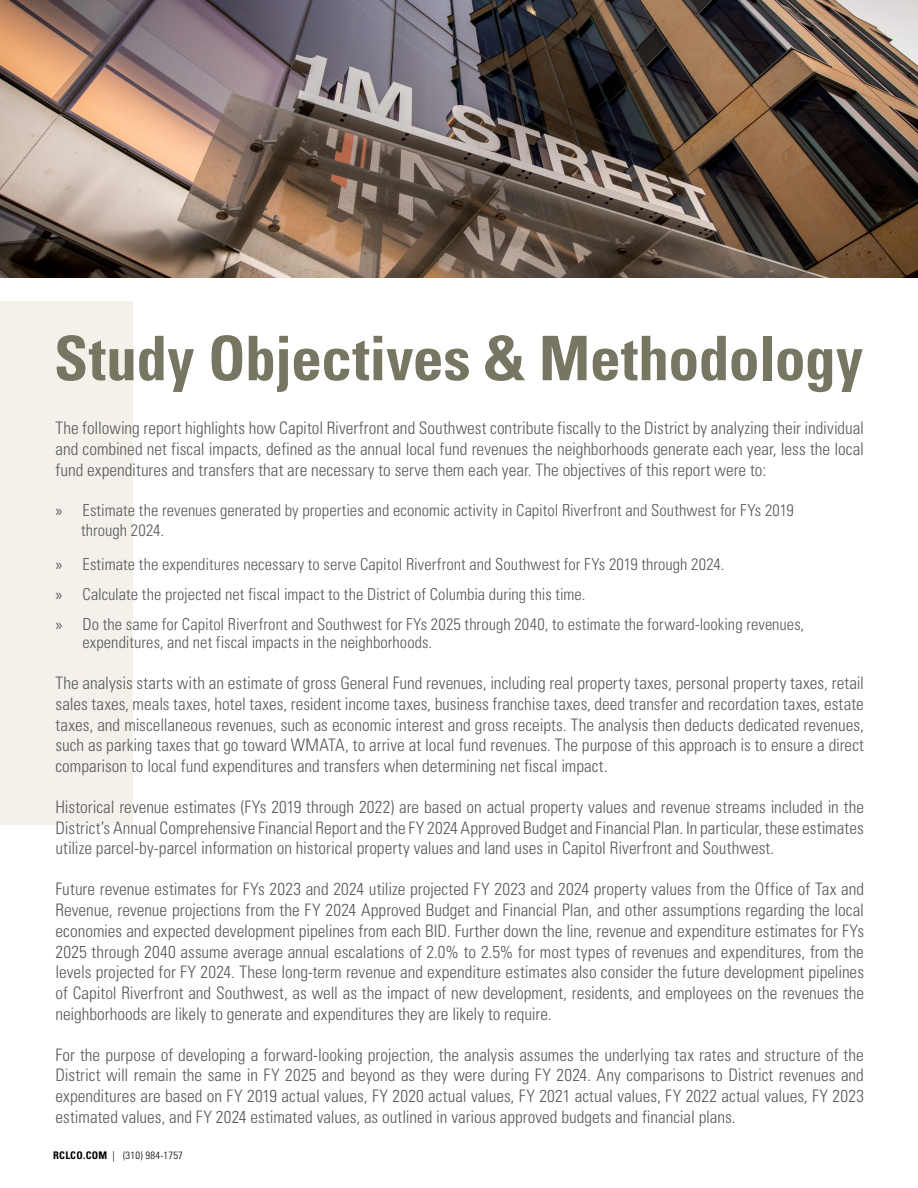
<style>
.page{position:relative;width:918px;height:1188px;background:#fff}
.page>*{position:absolute;margin:0;border:0;box-sizing:border-box;transform-origin:0 0}
.t1{font:700 condensed 61.5px "Univers";letter-spacing:-.005em;color:#767662}
.t2{font:300 condensed 17.25px/20.7px "Univers";color:#58595b;text-align:justify}
.t3{font:300 condensed 16.5px/30px "Univers";letter-spacing:.005em;color:#58595b}
.t4{font:300 condensed 10.5px "Univers";letter-spacing:.025em;color:#000}
.s1{font-family:"Myriad Pro";font-weight:400;font-stretch:normal}
.s2{font-weight:700}
</style>
<div class="page">
<div style="left:0;top:302px;width:133px;height:523px;background:#f4f1eb"></div>
<img style="left:0;top:0;width:918px;height:278px">
<h1 class="t1" style="left:54px;top:321px;width:811px">Study Objectives &amp; Methodology</h1>
<p class="t2" style="left:56px;top:418px;width:810px">The following report highlights how Capitol Riverfront and Southwest contribute fiscally to the District by analyzing their individual and combined net fiscal impacts, defined as the annual local fund revenues the neighborhoods generate each year, less the local fund expenditures and transfers that are necessary to serve them each year. The objectives of this report were to:</p>
<p class="t3" style="left:81px;top:500px;width:714px;line-height:19.8px;text-indent:-26px"><span class="s1">»</span> Estimate the revenues generated by properties and economic activity in Capitol Riverfront and Southwest for FYs 2019 through 2024.</p>
<p class="t3" style="left:56px;top:550px;width:750px"><span class="s1">»</span> Estimate the expenditures necessary to serve Capitol Riverfront and Southwest for FYs 2019 through 2024.<br><span class="s1">»</span> Calculate the projected net fiscal impact to the District of Columbia during this time.<br><span class="s1">»</span> Do the same for Capitol Riverfront and Southwest for FYs 2025 through 2040, to estimate the forward-looking revenues,</p>
<p class="t3" style="left:82px;top:628px;width:351px">expenditures, and net fiscal impacts in the neighborhoods.</p>
<p class="t2" style="left:56px;top:673px;width:810px">The analysis starts with an estimate of gross General Fund revenues, including real property taxes, personal property taxes, retail sales taxes, meals taxes, hotel taxes, resident income taxes, business franchise taxes, deed transfer and recordation taxes, estate taxes, and miscellaneous revenues, such as economic interest and gross receipts. The analysis then deducts dedicated revenues, such as parking taxes that go toward WMATA, to arrive at local fund revenues. The purpose of this approach is to ensure a direct comparison to local fund expenditures and transfers when determining net fiscal impact.</p>
<p class="t2" style="left:56px;top:797px;width:810px">Historical revenue estimates (FYs 2019 through 2022) are based on actual property values and revenue streams included in the District’s Annual Comprehensive Financial Report and the FY 2024 Approved Budget and Financial Plan. In particular, these estimates utilize parcel-by-parcel information on historical property values and land uses in Capitol Riverfront and Southwest.</p>
<p class="t2" style="left:56px;top:879px;width:810px">Future revenue estimates for FYs 2023 and 2024 utilize projected FY 2023 and 2024 property values from the Office of Tax and Revenue, revenue projections from the FY 2024 Approved Budget and Financial Plan, and other assumptions regarding the local economies and expected development pipelines from each BID. Further down the line, revenue and expenditure estimates for FYs 2025 through 2040 assume average annual escalations of 2.0% to 2.5% for most types of revenues and expenditures, from the levels projected for FY 2024. These long-term revenue and expenditure estimates also consider the future development pipelines of Capitol Riverfront and Southwest, as well as the impact of new development, residents, and employees on the revenues the neighborhoods are likely to generate and expenditures they are likely to require.</p>
<p class="t2" style="left:56px;top:1044px;width:810px">For the purpose of developing a forward-looking projection, the analysis assumes the underlying tax rates and structure of the District will remain the same in FY 2025 and beyond as they were during FY 2024. Any comparisons to District revenues and expenditures are based on FY 2019 actual values, FY 2020 actual values, FY 2021 actual values, FY 2022 actual values, FY 2023 estimated values, and FY 2024 estimated values, as outlined in various approved budgets and financial plans.</p>
<p class="t4" style="left:53px;top:1149px;width:131px"><span class="s2">RCLCO.COM</span> | (310) 984-1757</p>
</div>
